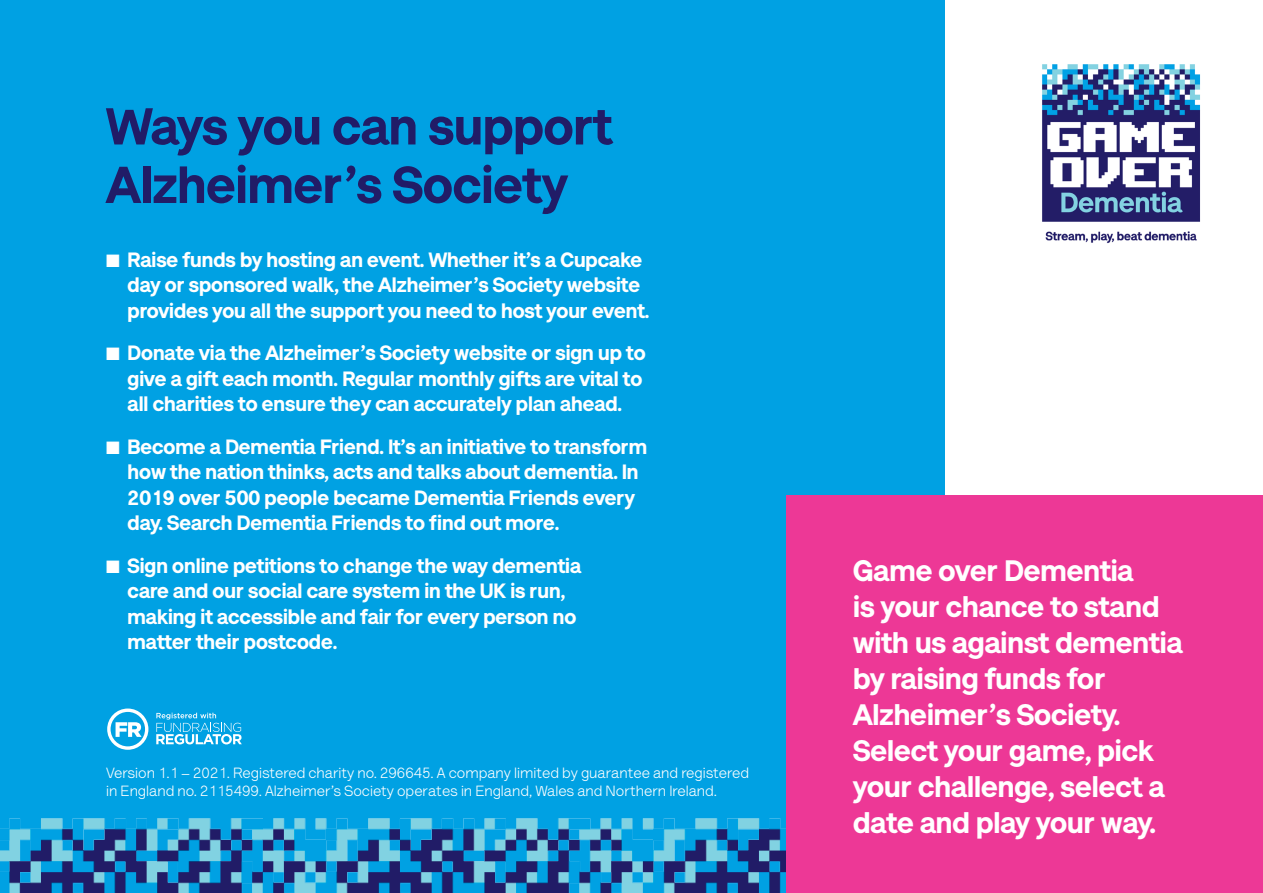
<style>
.page{position:relative;width:1263px;height:893px;background:#fff}
.page>*{position:absolute;margin:0;border:0;box-sizing:border-box;transform-origin:0 0}
.main_headings{font:900 52.5px/58.5px "AS Lettera Text";color:#211c67}
.pull_out_box_info{font:900 30px/36px "AS Lettera Text";color:#fff}
.body_copy{font:900 21px/25.5px "AS Lettera Text";color:#fff}
.body_copy-2{font:15px/18px "AS Lettera Text";color:#fff}
</style>
<div class="page">
<div style="left:0;top:0;width:944px;height:893px;background:#00a1e3"></div>
<img style="left:0;top:812px;width:787px;height:81px">
<div style="left:787px;top:495px;width:476px;height:398px;background:#ed3896"></div>
<img style="left:1042px;top:64px;width:159px;height:180px">
<svg style="left:107px;top:708px;width:41px;height:42px"></svg>
<svg style="left:156px;top:713px;width:86px;height:31px"></svg>
<p class="main_headings" style="left:106px;top:93px;width:507px">Ways you can support<br>Alzheimer’s Society</p>
<p class="body_copy" style="left:128px;top:245px;width:523px;text-indent:-21px">■ Raise funds by hosting an event. Whether it’s a Cupcake day or sponsored walk, the Alzheimer’s Society website provides you all the support you need to host your event.</p>
<p class="body_copy" style="left:128px;top:339px;width:520px;text-indent:-21px">■ Donate via the Alzheimer’s Society website or sign up to give a gift each month. Regular monthly gifts are vital to all charities to ensure they can accurately plan ahead.</p>
<p class="body_copy" style="left:128px;top:432px;width:521px;text-indent:-21px">■ Become a Dementia Friend. It’s an initiative to transform how the nation thinks, acts and talks about dementia. In 2019 over 500 people became Dementia Friends every day. Search Dementia Friends to find out more.</p>
<p class="body_copy" style="left:128px;top:551px;width:455px;text-indent:-21px">■ Sign online petitions to change the way dementia care and our social care system in the UK is run, making it accessible and fair for every person no matter their postcode.</p>
<p class="pull_out_box_info" style="left:853px;top:550px;width:331px">Game over Dementia<br>is your chance to stand with us against dementia by raising funds for<br>Alzheimer’s Society.<br>Select your game, pick your challenge, select a date and play your way.</p>
<p class="body_copy-2" style="left:106px;top:762px;width:644px">Version 1.1 – 2021. Registered charity no. 296645. A company limited by guarantee and registered in England no. 2115499. Alzheimer’s Society operates in England, Wales and Northern Ireland.</p>
</div>
